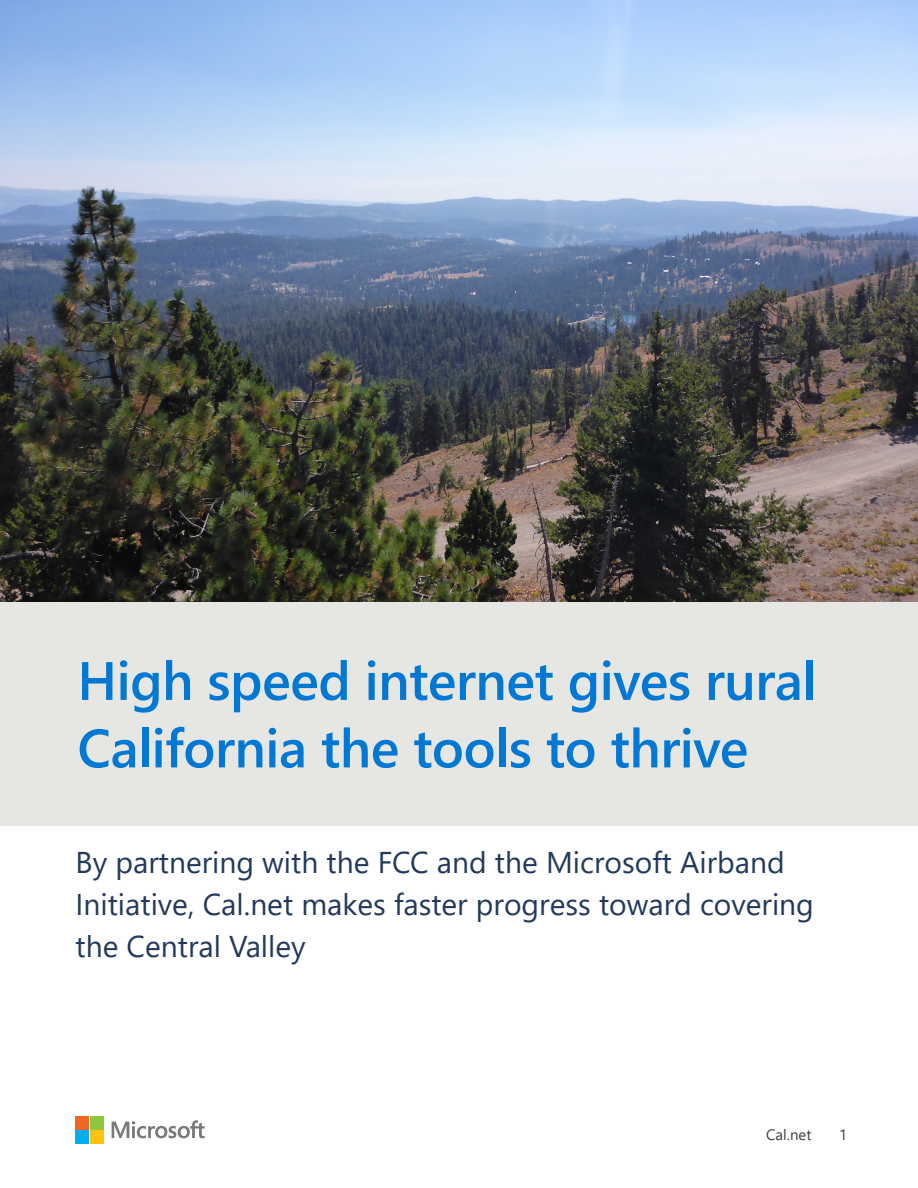
<style>
.page{position:relative;width:918px;height:1188px;background:#fff}
.page>*{position:absolute;margin:0;border:0;box-sizing:border-box;transform-origin:0 0}
.Heading_1{font:600 54px/67.5px "Segoe UI";letter-spacing:-.01em;color:#0078d4}
.Sub_Head{font:30px/42px "Segoe UI";color:#22395d}
.t1{font:15px "Segoe UI";color:#3e3e3f}
</style>
<div class="page">
<div style="left:0;top:601px;width:918px;height:224px;background:#e6e6e3"></div>
<img style="left:0;top:0;width:918px;height:601px">
<svg style="left:112px;top:1120px;width:93px;height:19px"></svg>
<div style="left:76px;top:1116px;width:13px;height:13px;background:#f16623"></div>
<div style="left:90px;top:1116px;width:13px;height:13px;background:#8ec640"></div>
<div style="left:76px;top:1130px;width:13px;height:14px;background:#00aeef"></div>
<div style="left:90px;top:1130px;width:13px;height:14px;background:#ffc20e"></div>
<h1 class="Heading_1" style="left:77px;top:643px;width:741px">High speed internet gives rural<br>California the tools to thrive</h1>
<p class="Sub_Head" style="left:76px;top:839px;width:740px">By partnering with the FCC and the Microsoft Airband<br>Initiative, Cal.net makes faster progress toward covering the Central Valley</p>
<p class="t1" style="left:766px;top:1121px;width:47px">Cal.net</p>
<p class="t1" style="left:839px;top:1121px;width:10px">1</p>
</div>
